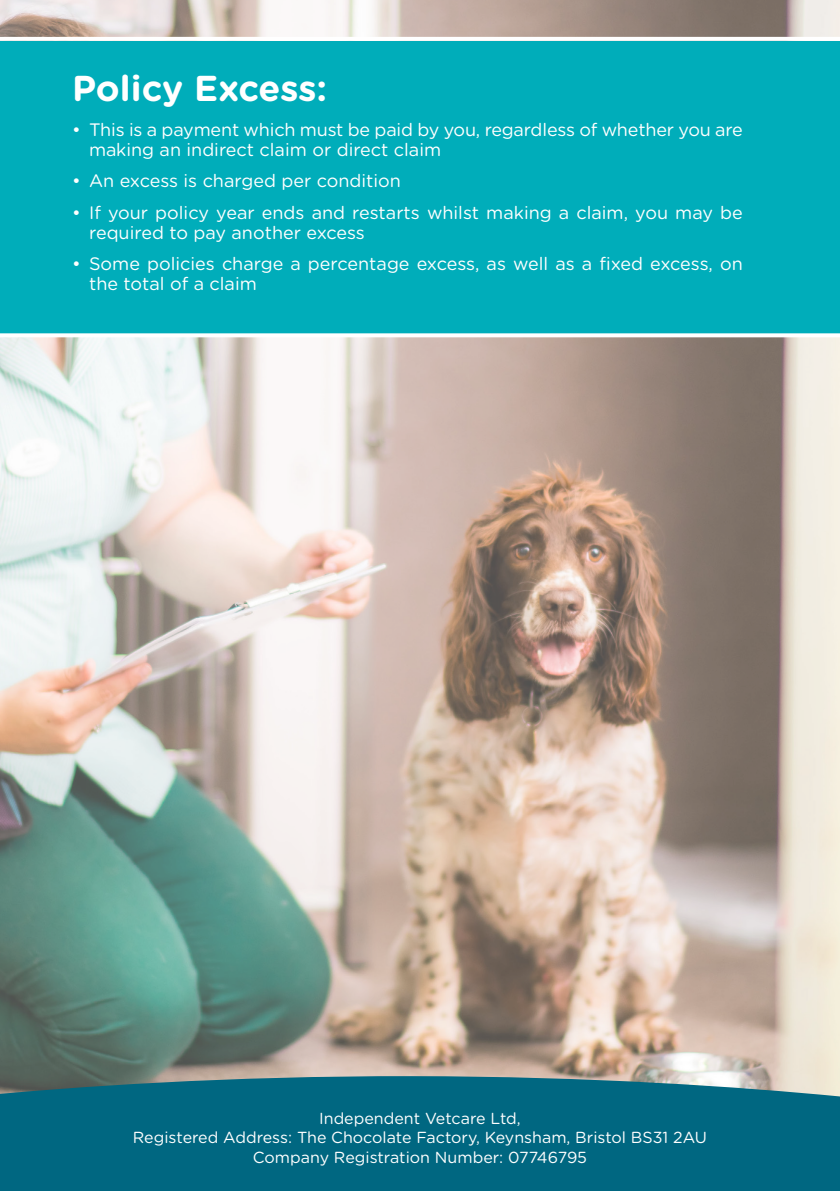
<style>
.page{position:relative;width:840px;height:1191px;background:#fff}
.page>*{position:absolute;margin:0;border:0;box-sizing:border-box;transform-origin:0 0}
.t1{font:700 36px "Gotham Rounded";color:#fff}
.t2{font:18px/20px "Gotham Rounded";color:#fff}
.t3{font:16px "Gotham Rounded";color:#fff}
</style>
<div class="page">
<img style="left:0;top:0;width:839px;height:1075px">
<div style="left:0;top:41px;width:839px;height:292px;background:#00adba"></div>
<div style="left:0;top:1075px;width:839px;height:116px;background:#006781"></div>
<hr style="left:0;top:37px;width:839px;height:4px;background:#fff">
<svg style="left:0;top:333px;width:839px;height:4px"></svg>
<p class="t1" style="left:72px;top:62px;width:256px">Policy Excess:</p>
<p class="t2" style="left:89px;top:119px;width:655px;text-indent:-17px">• This is a payment which must be paid by you, regardless of whether you are making an indirect claim or direct claim</p>
<p class="t2" style="left:72px;top:170px;width:330px">• An excess is charged per condition</p>
<p class="t2" style="left:89px;top:201px;width:654px;text-indent:-17px">• If your policy year ends and restarts whilst making a claim, you may be required to pay another excess</p>
<p class="t2" style="left:89px;top:253px;width:655px;text-indent:-17px">• Some policies charge a percentage excess, as well as a fixed excess, on the total of a claim</p>
<p class="t3" style="left:319px;top:1107px;width:203px">Independent Vetcare Ltd,</p>
<p class="t3" style="left:133px;top:1126px;width:575px">Registered Address: The Chocolate Factory, Keynsham, Bristol BS31 2AU</p>
<p class="t3" style="left:253px;top:1146px;width:335px">Company Registration Number: 07746795</p>
</div>
